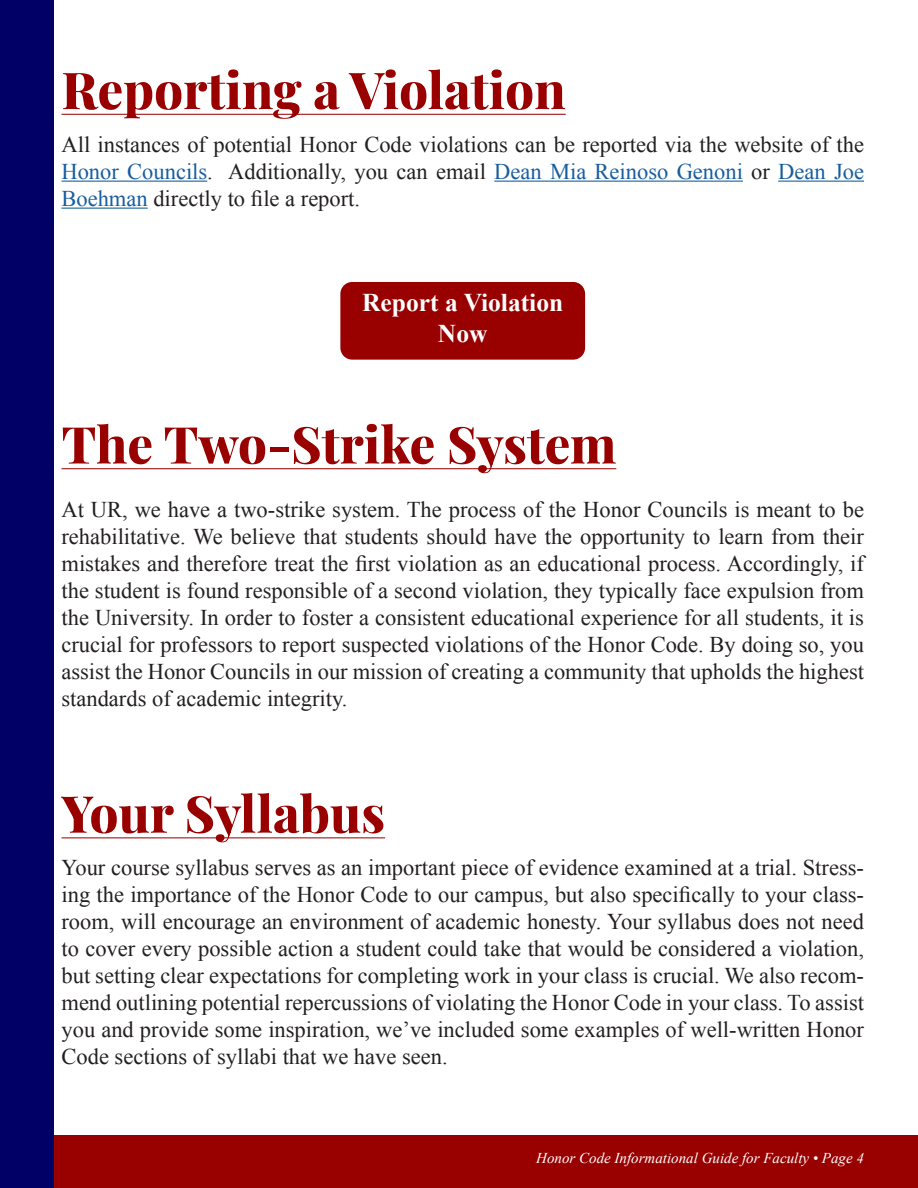
<style>
.page{position:relative;width:918px;height:1188px;background:#fff}
.page>*{position:absolute;margin:0;border:0;box-sizing:border-box;transform-origin:0 0}
.t1{font:800 51px "Playfair Display";color:#900}
.t2{font:700 25.5px/30.6px "Times New Roman";color:#fff;text-align:center}
.t3{font:22.5px/27px "Times New Roman";color:#231f20;text-align:justify}
.t4{font:italic 15px "Times New Roman";color:#fff}
.s1{color:#175d9e}
</style>
<div class="page">
<div style="left:54px;top:1136px;width:864px;height:52px;background:#900"></div>
<div style="left:0;top:0;width:54px;height:1188px;background:#006"></div>
<hr style="left:62px;top:114px;width:504px;height:1px;background:#900">
<hr style="left:62px;top:181px;width:145px;height:1px;background:#175d9e">
<hr style="left:494px;top:181px;width:249px;height:1px;background:#175d9e">
<hr style="left:778px;top:181px;width:86px;height:1px;background:#175d9e">
<hr style="left:62px;top:208px;width:86px;height:1px;background:#175d9e">
<hr style="left:62px;top:468px;width:554px;height:1px;background:#900">
<hr style="left:62px;top:837px;width:323px;height:1px;background:#900">
<div style="left:340px;top:282px;width:245px;height:78px;background:#900;border-radius:12px"></div>
<p class="t1" style="left:62px;top:50px;width:506px">Reporting a Violation</p>
<p class="t3" style="left:62px;top:130px;width:804px">All instances of potential Honor Code violations can be reported via the website of the <span class="s1">Honor Councils</span>. Additionally, you can email <span class="s1">Dean Mia Reinoso Genoni</span> or <span class="s1">Dean Joe Boehman</span> directly to file a report.</p>
<p class="t2" style="left:362px;top:287px;width:203px">Report a Violation<br>Now</p>
<p class="t1" style="left:62px;top:405px;width:556px">The Two-Strike System</p>
<p class="t3" style="left:62px;top:495px;width:804px">At UR, we have a two-strike system. The process of the Honor Councils is meant to be rehabilitative. We believe that students should have the opportunity to learn from their mistakes and therefore treat the first violation as an educational process. Accordingly, if the student is found responsible of a second violation, they typically face expulsion from the University. In order to foster a consistent educational experience for all students, it is crucial for professors to report suspected violations of the Honor Code. By doing so, you assist the Honor Councils in our mission of creating a community that upholds the highest standards of academic integrity.</p>
<p class="t1" style="left:62px;top:774px;width:325px">Your Syllabus</p>
<p class="t3" style="left:62px;top:854px;width:804px">Your course syllabus serves as an important piece of evidence examined at a trial. Stress&shy;ing the importance of the Honor Code to our campus, but also specifically to your class&shy;room, will encourage an environment of academic honesty. Your syllabus does not need to cover every possible action a student could take that would be considered a violation, but setting clear expectations for completing work in your class is crucial. We also recom&shy;mend outlining potential repercussions of violating the Honor Code in your class. To assist you and provide some inspiration, we’ve included some examples of well-written Honor Code sections of syllabi that we have seen.</p>
<p class="t4" style="left:536px;top:1147px;width:329px">Honor Code Informational Guide for Faculty • Page 4</p>
</div>
